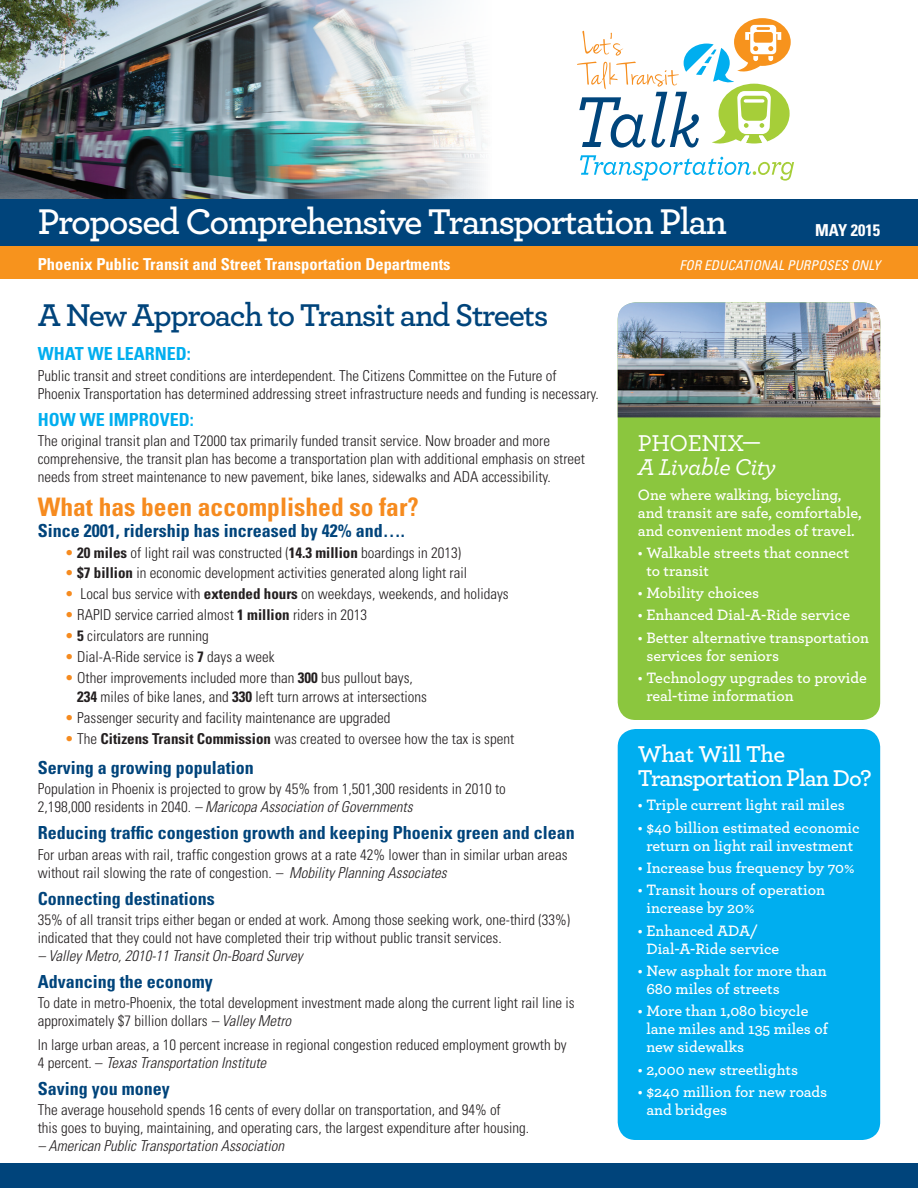
<style>
.page{position:relative;width:918px;height:1188px;background:#fff}
.page>*{position:absolute;margin:0;border:0;box-sizing:border-box;transform-origin:0 0}
.t1{font:600 37.5px "Archer";letter-spacing:-.04em;color:#fff}
.t2{font:600 33px "Archer";letter-spacing:-.04em;color:#00447b}
.t3{font:700 condensed 25.5px "Univers";color:#f68b1f}
.t4{font:600 24px/24px "Archer";letter-spacing:-.04em;color:#fff}
.t5{font:italic 500 24px "Archer";letter-spacing:-.02em;color:#fff}
.t6{font:500 24px "Archer";letter-spacing:-.02em;color:#fff}
.t7{font:700 condensed 18px "Univers";color:#00447b}
.t8{font:700 condensed 18px "Univers";color:#00aeef}
.t9{font:700 condensed 16.5px "Univers";color:#fff}
.t10{font:600 15.75px/18px "Archer";color:#fff}
.t11{font:300 condensed 15px/18px "Univers";color:#231f20}
.t12{font:italic 300 condensed 15px "Univers";color:#231f20}
.t13{font:italic condensed 13.5px "Univers";color:#fff}
.s1{color:#f68b1f}
.s2{font-weight:700}
.s3{font-style:italic}
</style>
<div class="page">
<img style="left:0;top:0;width:494px;height:200px">
<div style="left:618px;top:729px;width:262px;height:411px;background:#00aeef;border-radius:18px"></div>
<div style="left:0;top:200px;width:918px;height:48px;background:#00447b"></div>
<div style="left:0;top:1164px;width:918px;height:24px;background:#00447b"></div>
<div style="left:0;top:247px;width:918px;height:32px;background:#f7931d"></div>
<div style="left:618px;top:302px;width:262px;height:418px;background:#8bc63e;border-radius:18px"></div>
<svg style="left:580px;top:155px;width:214px;height:26px"></svg>
<svg style="left:577px;top:18px;width:214px;height:130px"></svg>
<img style="left:618px;top:302px;width:262px;height:115px">
<h1 class="t1" style="left:38px;top:193px;width:691px">Proposed Comprehensive Transportation Plan</h1>
<p class="t9" style="left:38px;top:254px;width:414px">Phoenix Public Transit and Street Transportation Departments</p>
<p class="t13" style="left:679px;top:256px;width:202px">FOR EDUCATIONAL PURPOSES ONLY</p>
<p class="t9" style="left:815px;top:220px;width:67px">MAY 2015</p>
<h2 class="t2" style="left:38px;top:291px;width:512px">A New Approach to Transit and Streets</h2>
<p class="t8" style="left:38px;top:343px;width:154px">What we learned:</p>
<p class="t11" style="left:38px;top:366px;width:563px">Public transit and street conditions are interdependent. The Citizens Committee on the Future of<br>Phoenix Transportation has determined addressing street infrastructure needs and funding is necessary.</p>
<p class="t8" style="left:38px;top:408px;width:158px">How we improved:</p>
<p class="t11" style="left:38px;top:431px;width:549px">The original transit plan and T2000 tax primarily funded transit service. Now broader and more comprehensive, the transit plan has become a transportation plan with additional emphasis on street needs from street maintenance to new pavement, bike lanes, sidewalks and ADA accessibility.</p>
<h3 class="t3" style="left:38px;top:491px;width:383px">What has been accomplished so far?</h3>
<p class="t7" style="left:38px;top:519px;width:368px">Since 2001, ridership has increased by 42% and….</p>
<p class="t11" style="left:65px;top:543px;width:398px"><span class="s1">•</span> <span class="s2">20 miles</span> of light rail was constructed (<span class="s2">14.3 million</span> boardings in 2013)</p>
<p class="t11" style="left:65px;top:564px;width:404px"><span class="s1">•</span> <span class="s2">$7 billion</span> in economic development activities generated along light rail</p>
<p class="t11" style="left:65px;top:585px;width:445px"><span class="s1">•</span> Local bus service with <span class="s2">extended hours</span> on weekdays, weekends, and holidays</p>
<p class="t11" style="left:65px;top:606px;width:304px"><span class="s1">•</span> RAPID service carried almost <span class="s2">1 million</span> riders in 2013</p>
<p class="t11" style="left:65px;top:627px;width:146px"><span class="s1">•</span> <span class="s2">5</span> circulators are running</p>
<p class="t11" style="left:65px;top:648px;width:211px"><span class="s1">•</span> Dial-A-Ride service is <span class="s2">7</span> days a week</p>
<p class="t11" style="left:77px;top:668px;width:351px;line-height:18.8px;text-indent:-12px"><span class="s1">•</span> Other improvements included more than <span class="s2">300</span> bus pullout bays,<br><span class="s2">234</span> miles of bike lanes, and <span class="s2">330</span> left turn arrows at intersections</p>
<p class="t11" style="left:65px;top:708px;width:327px"><span class="s1">•</span> Passenger security and facility maintenance are upgraded</p>
<p class="t11" style="left:65px;top:729px;width:451px"><span class="s1">•</span> The <span class="s2">Citizens Transit Commission</span> was created to oversee how the tax is spent</p>
<p class="t7" style="left:38px;top:757px;width:217px">Serving a growing population</p>
<p class="t11" style="left:38px;top:780px;width:470px">Population in Phoenix is projected to grow by 45% from 1,501,300 residents in 2010 to<br>2,198,000 residents in 2040. <span class="s3">– Maricopa Association of Governments</span></p>
<p class="t7" style="left:38px;top:822px;width:538px">Reducing traffic congestion growth and keeping Phoenix green and clean</p>
<p class="t11" style="left:38px;top:845px;width:531px">For urban areas with rail, traffic congestion grows at a rate 42% lower than in similar urban areas without rail slowing the rate of congestion. <span class="s3">– Mobility Planning Associates</span></p>
<p class="t7" style="left:38px;top:887px;width:179px">Connecting destinations</p>
<p class="t11" style="left:38px;top:910px;width:534px">35% of all transit trips either began or ended at work. Among those seeking work, one-third (33%) indicated that they could not have completed their trip without public transit services.</p>
<p class="t12" style="left:38px;top:946px;width:266px">– Valley Metro, 2010-11 Transit On-Board Survey</p>
<p class="t7" style="left:38px;top:970px;width:176px">Advancing the economy</p>
<p class="t11" style="left:38px;top:994px;width:538px">To date in metro-Phoenix, the total development investment made along the current light rail line is approximately $7 billion dollars <span class="s3">– Valley Metro</span></p>
<p class="t11" style="left:38px;top:1036px;width:530px">In large urban areas, a 10 percent increase in regional congestion reduced employment growth by<br>4 percent. – <span class="s3">Texas Transportation Institute</span></p>
<p class="t7" style="left:38px;top:1077px;width:133px">Saving you money</p>
<p class="t11" style="left:38px;top:1101px;width:493px">The average household spends 16 cents of every dollar on transportation, and 94% of<br>this goes to buying, maintaining, and operating cars, the largest expenditure after housing.</p>
<p class="t12" style="left:38px;top:1137px;width:248px">– American Public Transportation Association</p>
<h3 class="t6" style="left:638px;top:426px;width:124px">PHOENIX—</h3>
<h3 class="t5" style="left:638px;top:449px;width:140px">A Livable City</h3>
<p class="t10" style="left:638px;top:484px;width:225px">One where walking, bicycling, and transit are safe, comfortable, and convenient modes of travel.</p>
<p class="t10" style="left:646px;top:543px;width:204px;text-indent:-8px">• Walkable streets that connect to transit</p>
<p class="t10" style="left:638px;top:583px;width:123px">• Mobility choices</p>
<p class="t10" style="left:638px;top:605px;width:214px">• Enhanced Dial-A-Ride service</p>
<p class="t10" style="left:646px;top:628px;width:224px;text-indent:-8px">• Better alternative transportation services for seniors</p>
<p class="t10" style="left:646px;top:668px;width:222px;text-indent:-8px">• Technology upgrades to provide real-time information</p>
<h3 class="t4" style="left:638px;top:740px;width:235px">What Will The<br>Transportation Plan Do?</h3>
<p class="t10" style="left:638px;top:795px;width:208px">• Triple current light rail miles</p>
<p class="t10" style="left:638px;top:818px;width:223px;text-align:center">• $40 billion estimated economic return on light rail investment</p>
<p class="t10" style="left:638px;top:858px;width:218px">• Increase bus frequency by 70%</p>
<p class="t10" style="left:646px;top:880px;width:180px;text-indent:-8px">• Transit hours of operation increase by 20%</p>
<p class="t10" style="left:646px;top:921px;width:134px;text-indent:-8px">• Enhanced ADA/<br>Dial-A-Ride service</p>
<p class="t10" style="left:646px;top:961px;width:182px;text-indent:-8px">• New asphalt for more than<br>680 miles of streets</p>
<p class="t10" style="left:646px;top:1001px;width:183px;text-indent:-8px">• More than 1,080 bicycle lane miles and 135 miles of new sidewalks</p>
<p class="t10" style="left:638px;top:1060px;width:162px">• 2,000 new streetlights</p>
<p class="t10" style="left:646px;top:1082px;width:182px;text-indent:-8px">• $240 million for new roads and bridges</p>
</div>
